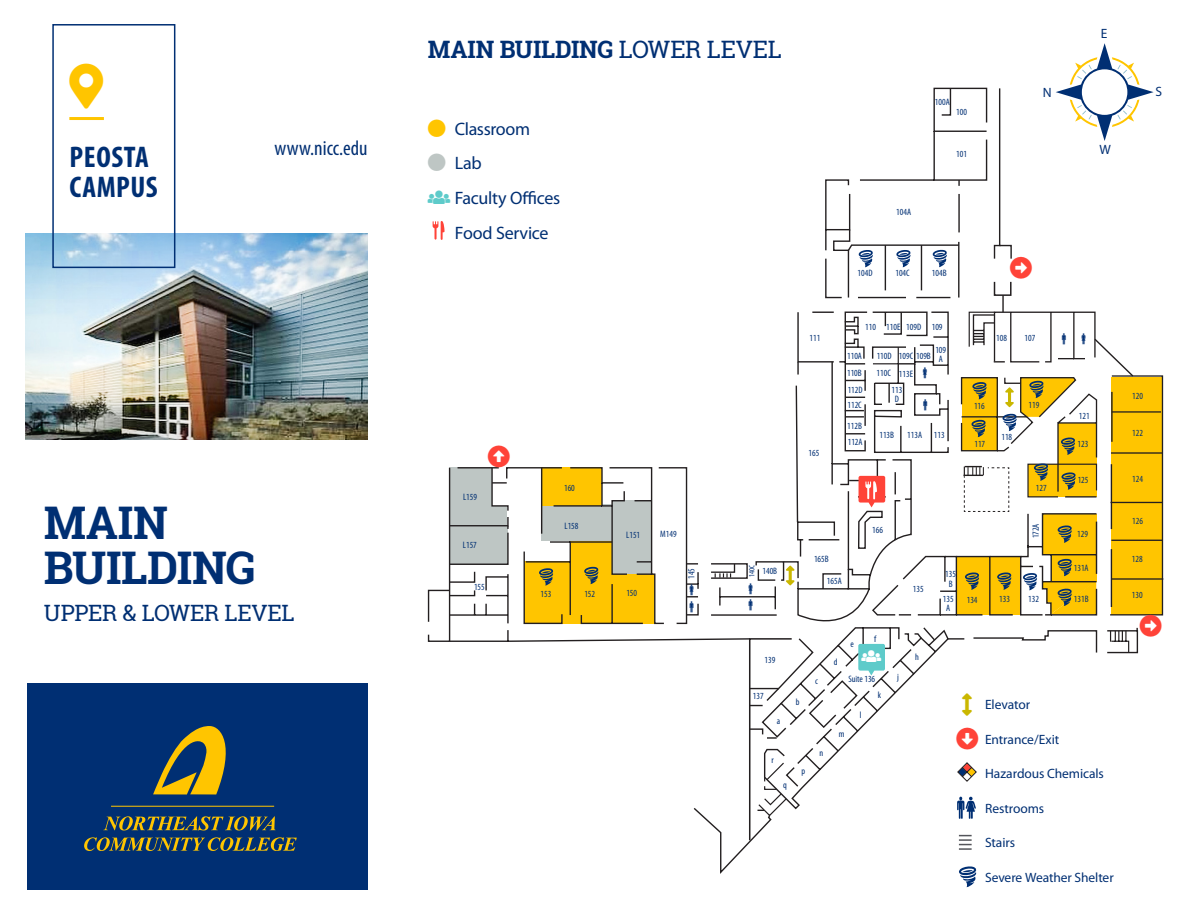
<style>
.page{position:relative;width:1188px;height:918px;background:#fff}
.page>*{position:absolute;margin:0;border:0;box-sizing:border-box;transform-origin:0 0}
.Subhead{font:700 45px/45px "Roboto Slab";letter-spacing:-.01em;color:#002f73}
.t1{font:700 condensed 30px/30px "Myriad Pro";letter-spacing:.02em;color:#002f73}
.Subhead-2{font:700 24px "Roboto Slab";letter-spacing:-.005em;color:#002f73}
.Subhead-3{font:22.5px "Font Awesome 5 Free Solid";color:#ff4338}
.Subhead-4{font:22.5px "Roboto Slab";letter-spacing:-.015em;color:#002f73}
.Subhead-5{font:22.5px "Font Awesome 5 Free Solid";color:#cab700}
.t2{font:condensed 21px "Myriad Pro";color:#002f73}
.Subhead-6{font:18px "Myriad Pro";letter-spacing:-.02em;color:#002f73}
.Subhead-7{font:13.5px "Myriad Pro";letter-spacing:-.005em;color:#002f73}
.t3{font:condensed 9.3px/9.1px "Myriad Pro";color:#002f73;text-align:center}
.t4{font:condensed 7.95px "Myriad Pro";color:#002f73}
.s1{font-weight:400}
.s2{color:#5ecbca}
</style>
<div class="page">
<svg style="left:1056px;top:43px;width:98px;height:98px"></svg>
<img style="left:26px;top:233px;width:342px;height:206px">
<svg style="left:428px;top:467px;width:281px;height:175px"></svg>
<svg style="left:825px;top:88px;width:176px;height:156px"></svg>
<svg style="left:959px;top:866px;width:18px;height:21px"></svg>
<div style="left:27px;top:683px;width:341px;height:206px;background:#002f73"></div>
<svg style="left:103px;top:816px;width:173px;height:14px"></svg>
<svg style="left:84px;top:837px;width:213px;height:14px"></svg>
<svg style="left:153px;top:726px;width:73px;height:68px"></svg>
<hr style="left:111px;top:806px;width:163px;height:1px;background:#ffc500">
<div style="left:52px;top:24px;width:123px;height:244px;border:2px solid #002f73"></div>
<hr style="left:69px;top:117px;width:35px;height:3px;background:#ffc500">
<svg style="left:433px;top:221px;width:12px;height:19px"></svg>
<svg style="left:488px;top:467px;width:206px;height:158px"></svg>
<svg style="left:709px;top:244px;width:454px;height:606px"></svg>
<p class="t1" style="left:70px;top:141px;width:90px">PEOSTA<br>CAMPUS</p>
<p class="t2" style="left:275px;top:136px;width:94px">www.nicc.edu</p>
<p class="Subhead" style="left:44px;top:499px;width:213px">MAIN<br>BUILDING</p>
<p class="Subhead-4" style="left:44px;top:597px;width:252px">UPPER &amp; LOWER LEVEL</p>
<p class="Subhead-2" style="left:428px;top:33px;width:356px">MAIN BUILDING <span class="s1">LOWER LEVEL</span></p>
<p class="Subhead-6" style="left:455px;top:118px;width:77px">Classroom</p>
<p class="Subhead-6" style="left:455px;top:152px;width:28px">Lab</p>
<p class="Subhead-6" style="left:428px;top:187px;width:134px"><span class="s2">▲▲</span> Faculty Offices</p>
<p class="Subhead-6" style="left:455px;top:222px;width:95px">Food Service</p>
<p class="t3" style="left:935px;top:97px;width:16px">100A</p>
<p class="t3" style="left:896px;top:207px;width:16px">104A</p>
<p class="t3" style="left:956px;top:107px;width:12px">100</p>
<p class="t3" style="left:956px;top:149px;width:12px">101</p>
<p class="t3" style="left:858px;top:269px;width:16px">104D</p>
<p class="t3" style="left:895px;top:269px;width:16px">104C</p>
<p class="t3" style="left:932px;top:269px;width:16px">104B</p>
<h3 class="Subhead-7" style="left:1043px;top:84px;width:10px">N</h3>
<p class="Subhead-3" style="left:1010px;top:279px;width:24px;rotate:-90deg">□●▼●□■</p>
<h3 class="Subhead-7" style="left:1101px;top:25px;width:8px">E</h3>
<h3 class="Subhead-7" style="left:1099px;top:142px;width:13px">W</h3>
<p class="t3" style="left:463px;top:492px;width:16px">L159</p>
<p class="Subhead-3" style="left:510px;top:468px;width:24px;rotate:-180deg">□●▼●□■</p>
<p class="t3" style="left:463px;top:540px;width:16px">L157</p>
<p class="t3" style="left:474px;top:582px;width:12px">155</p>
<p class="t3" style="left:564px;top:483px;width:12px">160</p>
<p class="t3" style="left:564px;top:521px;width:16px">L158</p>
<p class="t3" style="left:541px;top:589px;width:12px">153</p>
<p class="t3" style="left:584px;top:589px;width:12px">152</p>
<p class="t3" style="left:810px;top:333px;width:12px">111</p>
<p class="t3" style="left:809px;top:448px;width:12px">165</p>
<p class="t3" style="left:906px;top:322px;width:16px">109D</p>
<p class="t3" style="left:865px;top:322px;width:37px">110 110E</p>
<p class="t3" style="left:877px;top:347px;width:17px;line-height:17.7px;text-align:left">110D<br>110C</p>
<p class="t3" style="left:932px;top:322px;width:12px">109</p>
<p class="t3" style="left:935px;top:345px;width:12px">109<br>A</p>
<p class="t3" style="left:899px;top:351px;width:33px">109C 109B</p>
<p class="t3" style="left:847px;top:352px;width:16px">110A</p>
<p class="t3" style="left:847px;top:368px;width:16px">110B</p>
<p class="t3" style="left:899px;top:369px;width:16px">113E</p>
<p class="t3" style="left:848px;top:385px;width:16px">112D</p>
<p class="t3" style="left:847px;top:400px;width:16px">112C</p>
<p class="t3" style="left:847px;top:422px;width:16px">112B</p>
<p class="t3" style="left:848px;top:437px;width:16px">112A</p>
<p class="t3" style="left:892px;top:385px;width:12px">113<br>D</p>
<p class="t3" style="left:879px;top:430px;width:16px">113B</p>
<p class="t3" style="left:907px;top:430px;width:39px">113A 113</p>
<p class="t3" style="left:996px;top:333px;width:12px">108</p>
<p class="t3" style="left:1025px;top:333px;width:12px">107</p>
<p class="t3" style="left:974px;top:401px;width:12px">116</p>
<p class="t3" style="left:974px;top:439px;width:12px">117</p>
<p class="t3" style="left:1001px;top:432px;width:12px">118</p>
<p class="t3" style="left:1029px;top:401px;width:12px">119</p>
<p class="t3" style="left:1036px;top:483px;width:12px">127</p>
<p class="t3" style="left:1079px;top:412px;width:12px">121</p>
<p class="t3" style="left:1078px;top:439px;width:12px">123</p>
<p class="t3" style="left:1078px;top:475px;width:12px">125</p>
<p class="t3" style="left:626px;top:530px;width:16px">L151</p>
<p class="t3" style="left:660px;top:530px;width:18px">M149</p>
<p class="t3" style="left:626px;top:589px;width:12px">150</p>
<p class="t3" style="left:687px;top:579px;width:12px;rotate:-90deg">145</p>
<p class="t4" style="left:747px;top:577px;width:14px;rotate:-90deg">140C</p>
<p class="t3" style="left:763px;top:566px;width:16px">140B</p>
<p class="t3" style="left:814px;top:554px;width:16px">165B</p>
<p class="t3" style="left:827px;top:576px;width:16px">165A</p>
<p class="t3" style="left:872px;top:525px;width:12px">166</p>
<p class="t3" style="left:913px;top:585px;width:12px">135</p>
<p class="t3" style="left:764px;top:655px;width:12px">139</p>
<p class="t3" style="left:753px;top:691px;width:12px">137</p>
<p class="t3" style="left:777px;top:716px;width:5px">a</p>
<p class="t3" style="left:796px;top:697px;width:5px">b</p>
<p class="t3" style="left:815px;top:676px;width:4px">c</p>
<p class="t3" style="left:771px;top:755px;width:4px">r</p>
<p class="t3" style="left:783px;top:780px;width:5px">q</p>
<p class="t3" style="left:801px;top:766px;width:5px">p</p>
<p class="t3" style="left:819px;top:748px;width:5px">n</p>
<p class="t3" style="left:834px;top:658px;width:5px">d</p>
<p class="t3" style="left:851px;top:639px;width:5px">e</p>
<p class="t3" style="left:874px;top:634px;width:4px">f</p>
<p class="t3" style="left:848px;top:674px;width:28px">Suite 136</p>
<p class="t3" style="left:860px;top:710px;width:3px">l</p>
<p class="t3" style="left:878px;top:690px;width:5px">k</p>
<p class="t3" style="left:839px;top:729px;width:7px">m</p>
<p class="t3" style="left:897px;top:672px;width:3px">j</p>
<p class="t3" style="left:915px;top:653px;width:5px">h</p>
<p class="t3" style="left:945px;top:570px;width:12px">135<br>B</p>
<p class="t3" style="left:943px;top:594px;width:12px">135<br>A</p>
<p class="t3" style="left:1031px;top:538px;width:16px;rotate:-90deg">172A</p>
<p class="t3" style="left:1077px;top:529px;width:12px">129</p>
<p class="t3" style="left:1074px;top:563px;width:16px">131A</p>
<p class="t3" style="left:967px;top:595px;width:12px">134</p>
<p class="t3" style="left:999px;top:595px;width:12px">133</p>
<p class="t3" style="left:1028px;top:594px;width:12px">132</p>
<p class="t3" style="left:1074px;top:594px;width:16px">131B</p>
<p class="Subhead-5" style="left:962px;top:694px;width:13px">□▲●▼</p>
<p class="Subhead-7" style="left:985px;top:696px;width:47px">Elevator</p>
<p class="Subhead-7" style="left:985px;top:731px;width:76px">Entrance/Exit</p>
<p class="Subhead-7" style="left:985px;top:765px;width:120px">Hazardous Chemicals</p>
<p class="Subhead-7" style="left:985px;top:800px;width:61px">Restrooms</p>
<p class="Subhead-7" style="left:985px;top:834px;width:32px">Stairs</p>
<p class="Subhead-7" style="left:985px;top:869px;width:130px">Severe Weather Shelter</p>
<p class="Subhead-3" style="left:956px;top:727px;width:24px">□●▼●□■</p>
<h3 class="Subhead-7" style="left:1156px;top:83px;width:8px">S</h3>
<p class="t3" style="left:1132px;top:391px;width:12px">120</p>
<p class="t3" style="left:1132px;top:429px;width:12px">122</p>
<p class="t3" style="left:1132px;top:474px;width:12px">124</p>
<p class="t3" style="left:1132px;top:516px;width:12px">126</p>
<p class="t3" style="left:1132px;top:554px;width:12px">128</p>
<p class="t3" style="left:1132px;top:590px;width:12px">130</p>
<p class="Subhead-3" style="left:1140px;top:637px;width:24px;rotate:-90deg">□●▼●□■</p>
</div>
